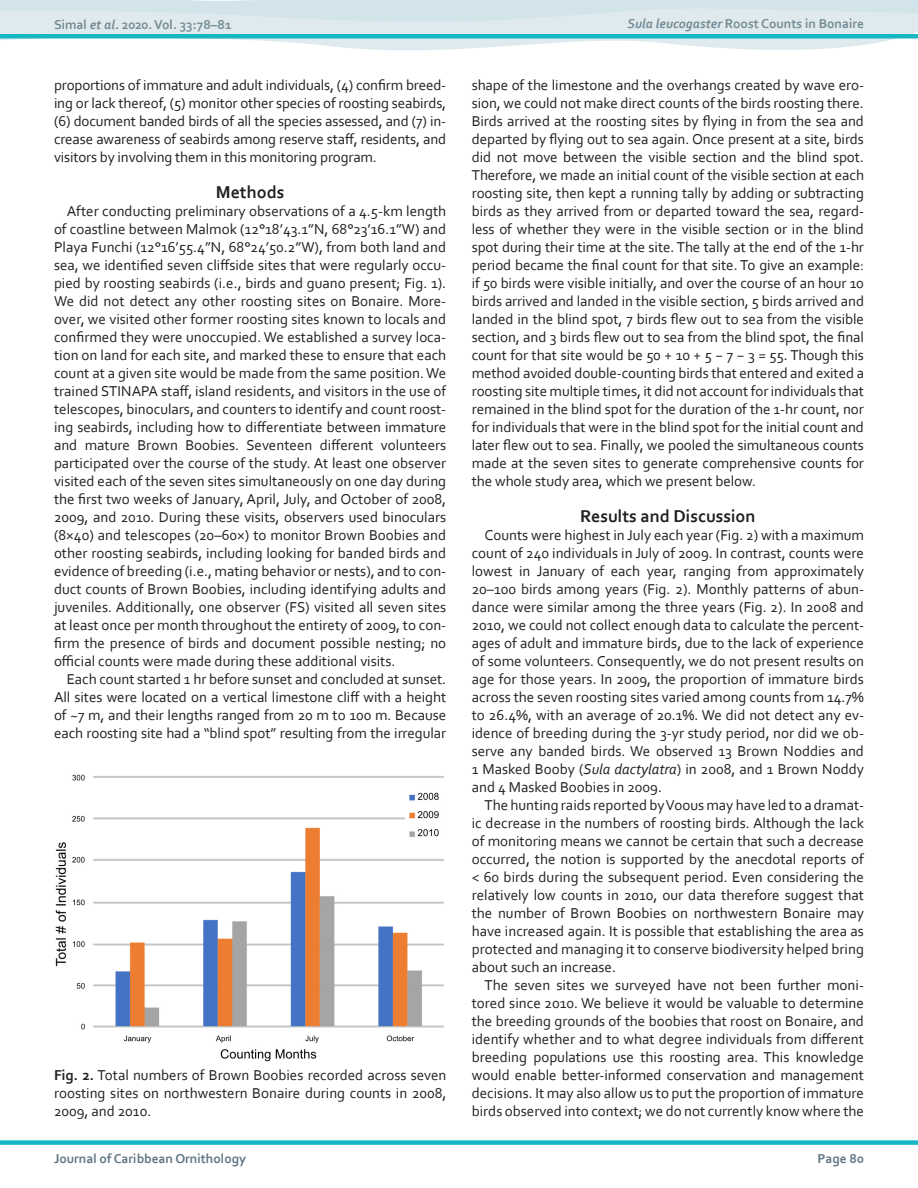
<style>
.page{position:relative;width:918px;height:1188px;background:#fff}
.page>*{position:absolute;margin:0;border:0;box-sizing:border-box;transform-origin:0 0}
.Body_Heading_1{font:700 18px "Corbel";color:#231f20}
.main_body_text{font:15px/18px "Corbel";color:#231f20;text-align:justify}
.Figure_Legend{font:15px/18px "Corbel";color:#231f20;text-align:justify}
.t1{font:700 13.5px "Corbel";color:#758b95}
.t2{font:700 13.5px "Corbel";color:#5f7682}
.s1{font-style:italic}
.s2{font-weight:700}
</style>
<div class="page">
<svg style="left:0;top:0;width:918px;height:51px;fill:#deeaee"></svg>
<div style="left:0;top:1140px;width:918px;height:5px;background:#16b7c3"></div>
<img style="left:55px;top:774px;width:389px;height:288px">
<div style="left:0;top:34px;width:918px;height:5px;background:#16b7c3"></div>
<p class="t1" style="left:54px;top:16px;width:179px">Simal <span class="s1">et al.</span> 2020. Vol. 33:78–81</p>
<p class="t1" style="left:627px;top:15px;width:238px"><span class="s1">Sula leucogaster</span> Roost Counts in Bonaire</p>
<p class="main_body_text" style="left:54px;top:76px;width:394px">proportions of immature and adult individuals, (4) confirm breed&shy;ing or lack thereof, (5) monitor other species of roosting seabirds, (6) document banded birds of all the species assessed, and (7) in&shy;crease awareness of seabirds among reserve staff, residents, and visitors by involving them in this monitoring program.</p>
<p class="Body_Heading_1" style="left:216px;top:181px;width:70px">Methods</p>
<p class="main_body_text" style="left:54px;top:202px;width:394px;text-indent:13px">After conducting preliminary observations of a 4.5-km length of coastline between Malmok (12°18’43.1”N, 68°23’16.1”W) and Playa Funchi (12°16’55.4”N, 68°24’50.2”W), from both land and sea, we identified seven cliffside sites that were regularly occu&shy;pied by roosting seabirds (i.e., birds and guano present; Fig. 1).<br>We did not detect any other roosting sites on Bonaire. More&shy;over, we visited other former roosting sites known to locals and confirmed they were unoccupied. We established a survey loca&shy;tion on land for each site, and marked these to ensure that each count at a given site would be made from the same position. We trained STINAPA staff, island residents, and visitors in the use of telescopes, binoculars, and counters to identify and count roost&shy;ing seabirds, including how to differentiate between immature and mature Brown Boobies. Seventeen different volunteers participated over the course of the study. At least one observer visited each of the seven sites simultaneously on one day during the first two weeks of January, April, July, and October of 2008, 2009, and 2010. During these visits, observers used binoculars (8×40) and telescopes (20–60×) to monitor Brown Boobies and other roosting seabirds, including looking for banded birds and evidence of breeding (i.e., mating behavior or nests), and to con&shy;duct counts of Brown Boobies, including identifying adults and juveniles. Additionally, one observer (FS) visited all seven sites at least once per month throughout the entirety of 2009, to con&shy;firm the presence of birds and document possible nesting; no official counts were made during these additional visits.</p>
<p class="main_body_text" style="left:54px;top:670px;width:394px;text-indent:13px">Each count started 1 hr before sunset and concluded at sunset.<br>All sites were located on a vertical limestone cliff with a height of ~7 m, and their lengths ranged from 20 m to 100 m. Because each roosting site had a “blind spot” resulting from the irregular</p>
<p class="Figure_Legend" style="left:54px;top:1066px;width:394px"><span class="s2">Fig. 2.</span> Total numbers of Brown Boobies recorded across seven roosting sites on northwestern Bonaire during counts in 2008, 2009, and 2010.</p>
<p class="main_body_text" style="left:472px;top:76px;width:394px">shape of the limestone and the overhangs created by wave ero&shy;sion, we could not make direct counts of the birds roosting there.<br>Birds arrived at the roosting sites by flying in from the sea and departed by flying out to sea again. Once present at a site, birds did not move between the visible section and the blind spot.<br>Therefore, we made an initial count of the visible section at each roosting site, then kept a running tally by adding or subtracting birds as they arrived from or departed toward the sea, regard&shy;less of whether they were in the visible section or in the blind spot during their time at the site. The tally at the end of the 1-hr period became the final count for that site. To give an example: if 50 birds were visible initially, and over the course of an hour 10 birds arrived and landed in the visible section, 5 birds arrived and landed in the blind spot, 7 birds flew out to sea from the visible section, and 3 birds flew out to sea from the blind spot, the final count for that site would be 50 + 10 + 5 − 7 − 3 = 55. Though this method avoided double-counting birds that entered and exited a roosting site multiple times, it did not account for individuals that remained in the blind spot for the duration of the 1-hr count, nor for individuals that were in the blind spot for the initial count and later flew out to sea. Finally, we pooled the simultaneous counts made at the seven sites to generate comprehensive counts for the whole study area, which we present below.</p>
<p class="Body_Heading_1" style="left:580px;top:505px;width:177px">Results and Discussion</p>
<p class="main_body_text" style="left:472px;top:526px;width:394px;text-indent:13px">Counts were highest in July each year (Fig. 2) with a maximum count of 240 individuals in July of 2009. In contrast, counts were lowest in January of each year, ranging from approximately 20–100 birds among years (Fig. 2). Monthly patterns of abun&shy;dance were similar among the three years (Fig. 2). In 2008 and 2010, we could not collect enough data to calculate the percent&shy;ages of adult and immature birds, due to the lack of experience of some volunteers. Consequently, we do not present results on age for those years. In 2009, the proportion of immature birds across the seven roosting sites varied among counts from 14.7% to 26.4%, with an average of 20.1%. We did not detect any ev&shy;idence of breeding during the 3-yr study period, nor did we ob&shy;serve any banded birds. We observed 13 Brown Noddies and 1 Masked Booby (<span class="s1">Sula dactylatra</span>) in 2008, and 1 Brown Noddy and 4 Masked Boobies in 2009.</p>
<p class="main_body_text" style="left:472px;top:796px;width:394px;text-indent:13px">The hunting raids reported by Voous may have led to a dramat&shy;ic decrease in the numbers of roosting birds. Although the lack of monitoring means we cannot be certain that such a decrease occurred, the notion is supported by the anecdotal reports of &lt; 60 birds during the subsequent period. Even considering the relatively low counts in 2010, our data therefore suggest that the number of Brown Boobies on northwestern Bonaire may have increased again. It is possible that establishing the area as protected and managing it to conserve biodiversity helped bring about such an increase.</p>
<p class="main_body_text" style="left:472px;top:976px;width:394px;text-indent:13px">The seven sites we surveyed have not been further moni&shy;tored since 2010. We believe it would be valuable to determine the breeding grounds of the boobies that roost on Bonaire, and identify whether and to what degree individuals from different breeding populations use this roosting area. This knowledge would enable better-informed conservation and management decisions. It may also allow us to put the proportion of immature birds observed into context; we do not currently know where the</p>
<p class="t2" style="left:54px;top:1150px;width:194px">Journal of Caribbean Ornithology</p>
<p class="t2" style="left:817px;top:1150px;width:48px">Page 80</p>
</div>
